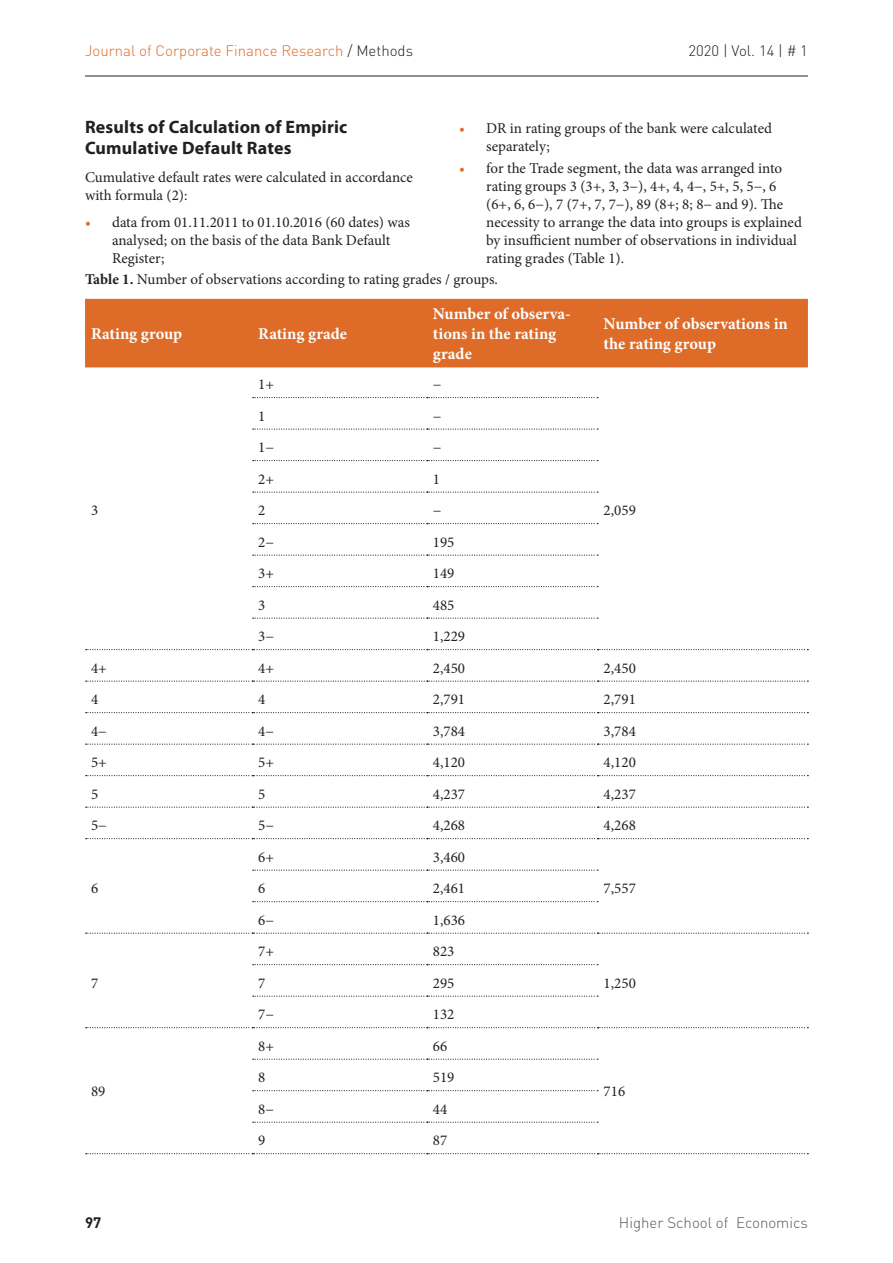
<style>
.page{position:relative;width:893px;height:1263px;background:#fff}
.page>*{position:absolute;margin:0;border:0;box-sizing:border-box;transform-origin:0 0}
.Подподзаголовок{font:700 18px/21.6px "Myriad Pro";letter-spacing:.01em;color:#231f20}
.ТАБЛИЦА_ЗАГ{font:700 16.5px/19.8px "Minion Pro";color:#fff}
.Текст_ENG{font:15px/18px "Minion Pro";color:#231f20}
.Название_таблицы{font:15px "Minion Pro";color:#231f20}
.t1{font:300 15px "DIN Pro";color:#de6b27}
.t2{font:300 15px "DIN Pro";color:#57585a}
.t3{font:300 15px "DIN Pro";color:#231f20}
.t4{font:700 15px "DIN Pro";color:#231f20}
.s1{color:#231f20}
.s2{color:#de6b27}
.s3{font-weight:700}
</style>
<div class="page">
<hr style="left:85px;top:76px;width:723px;height:1px;background:#231f20">
<div style="left:85px;top:299px;width:723px;height:68px;background:#de6b27"></div>
<svg style="left:253px;top:397px;width:345px;height:1px"></svg>
<svg style="left:253px;top:428px;width:345px;height:2px"></svg>
<svg style="left:253px;top:460px;width:345px;height:1px"></svg>
<svg style="left:253px;top:491px;width:345px;height:2px"></svg>
<svg style="left:253px;top:523px;width:345px;height:1px"></svg>
<svg style="left:253px;top:554px;width:345px;height:2px"></svg>
<svg style="left:253px;top:586px;width:345px;height:1px"></svg>
<svg style="left:253px;top:617px;width:345px;height:2px"></svg>
<svg style="left:86px;top:649px;width:722px;height:1px"></svg>
<svg style="left:86px;top:680px;width:722px;height:2px"></svg>
<svg style="left:86px;top:712px;width:722px;height:1px"></svg>
<svg style="left:86px;top:743px;width:722px;height:2px"></svg>
<svg style="left:86px;top:775px;width:722px;height:1px"></svg>
<svg style="left:86px;top:806px;width:722px;height:2px"></svg>
<svg style="left:86px;top:838px;width:722px;height:1px"></svg>
<svg style="left:253px;top:869px;width:345px;height:2px"></svg>
<svg style="left:253px;top:901px;width:345px;height:1px"></svg>
<svg style="left:86px;top:932px;width:722px;height:2px"></svg>
<svg style="left:253px;top:964px;width:345px;height:1px"></svg>
<svg style="left:253px;top:995px;width:345px;height:2px"></svg>
<svg style="left:86px;top:1027px;width:722px;height:1px"></svg>
<svg style="left:253px;top:1058px;width:345px;height:2px"></svg>
<svg style="left:253px;top:1090px;width:345px;height:1px"></svg>
<svg style="left:253px;top:1121px;width:345px;height:2px"></svg>
<svg style="left:86px;top:1153px;width:722px;height:1px"></svg>
<p class="t1" style="left:85px;top:40px;width:330px">Journal of Corporate Finance Research <span class="s1">/ Methods</span></p>
<p class="t3" style="left:688px;top:40px;width:121px">2020 | Vol. 14 | # 1</p>
<p class="Подподзаголовок" style="left:85px;top:115px;width:264px">Results of Calculation of Empiric<br>Cumulative Default Rates</p>
<p class="Текст_ENG" style="left:85px;top:168px;width:329px">Cumulative default rates were calculated in accordance with formula (2):</p>
<p class="Текст_ENG" style="left:112px;top:213px;width:299px;text-indent:-27px"><span class="s2">•</span> data from 01.11.2011 to 01.10.2016 (60 dates) was analysed; on the basis of the data Bank Default<br>Register;</p>
<p class="Текст_ENG" style="left:486px;top:119px;width:287px;text-indent:-27px"><span class="s2">•</span> DR in rating groups of the bank were calculated separately;</p>
<p class="Текст_ENG" style="left:486px;top:159px;width:317px;text-indent:-27px"><span class="s2">•</span> for the Trade segment, the data was arranged into rating groups 3 (3+, 3, 3−), 4+, 4, 4−, 5+, 5, 5−, 6 (6+, 6, 6−), 7 (7+, 7, 7−), 89 (8+; 8; 8− and 9). The necessity to arrange the data into groups is explained by insufficient number of observations in individual rating grades (Table 1).</p>
<p class="Название_таблицы" style="left:85px;top:269px;width:414px"><span class="s3">Table 1.</span> Number of observations according to rating grades / groups.</p>
<p class="ТАБЛИЦА_ЗАГ" style="left:91px;top:324px;width:93px">Rating group</p>
<p class="ТАБЛИЦА_ЗАГ" style="left:258px;top:324px;width:90px">Rating grade</p>
<p class="ТАБЛИЦА_ЗАГ" style="left:433px;top:304px;width:139px">Number of observa&shy;tions in the rating grade</p>
<p class="ТАБЛИЦА_ЗАГ" style="left:604px;top:314px;width:186px">Number of observations in the rating group</p>
<p class="Текст_ENG" style="left:91px;top:501px;width:9px">3</p>
<p class="Текст_ENG" style="left:258px;top:375px;width:17px">1+</p>
<p class="Текст_ENG" style="left:433px;top:375px;width:10px">−</p>
<p class="Текст_ENG" style="left:258px;top:407px;width:9px">1</p>
<p class="Текст_ENG" style="left:433px;top:407px;width:10px">−</p>
<p class="Текст_ENG" style="left:258px;top:438px;width:17px">1−</p>
<p class="Текст_ENG" style="left:433px;top:438px;width:10px">−</p>
<p class="Текст_ENG" style="left:258px;top:470px;width:17px">2+</p>
<p class="Текст_ENG" style="left:433px;top:470px;width:9px">1</p>
<p class="Текст_ENG" style="left:258px;top:501px;width:9px">2</p>
<p class="Текст_ENG" style="left:433px;top:501px;width:10px">−</p>
<p class="Текст_ENG" style="left:258px;top:533px;width:17px">2−</p>
<p class="Текст_ENG" style="left:433px;top:533px;width:23px">195</p>
<p class="Текст_ENG" style="left:258px;top:564px;width:17px">3+</p>
<p class="Текст_ENG" style="left:433px;top:564px;width:23px">149</p>
<p class="Текст_ENG" style="left:258px;top:596px;width:9px">3</p>
<p class="Текст_ENG" style="left:433px;top:596px;width:23px">485</p>
<p class="Текст_ENG" style="left:258px;top:627px;width:17px">3−</p>
<p class="Текст_ENG" style="left:433px;top:627px;width:34px">1,229</p>
<p class="Текст_ENG" style="left:604px;top:501px;width:34px">2,059</p>
<p class="Текст_ENG" style="left:91px;top:659px;width:17px">4+</p>
<p class="Текст_ENG" style="left:258px;top:659px;width:17px">4+</p>
<p class="Текст_ENG" style="left:433px;top:659px;width:34px">2,450</p>
<p class="Текст_ENG" style="left:604px;top:659px;width:34px">2,450</p>
<p class="Текст_ENG" style="left:91px;top:690px;width:9px">4</p>
<p class="Текст_ENG" style="left:258px;top:690px;width:9px">4</p>
<p class="Текст_ENG" style="left:433px;top:690px;width:34px">2,791</p>
<p class="Текст_ENG" style="left:604px;top:690px;width:34px">2,791</p>
<p class="Текст_ENG" style="left:91px;top:722px;width:17px">4−</p>
<p class="Текст_ENG" style="left:258px;top:722px;width:17px">4−</p>
<p class="Текст_ENG" style="left:433px;top:722px;width:34px">3,784</p>
<p class="Текст_ENG" style="left:604px;top:722px;width:34px">3,784</p>
<p class="Текст_ENG" style="left:91px;top:753px;width:17px">5+</p>
<p class="Текст_ENG" style="left:258px;top:753px;width:17px">5+</p>
<p class="Текст_ENG" style="left:433px;top:753px;width:34px">4,120</p>
<p class="Текст_ENG" style="left:604px;top:753px;width:34px">4,120</p>
<p class="Текст_ENG" style="left:91px;top:785px;width:9px">5</p>
<p class="Текст_ENG" style="left:258px;top:785px;width:9px">5</p>
<p class="Текст_ENG" style="left:433px;top:785px;width:34px">4,237</p>
<p class="Текст_ENG" style="left:604px;top:785px;width:34px">4,237</p>
<p class="Текст_ENG" style="left:91px;top:816px;width:17px">5−</p>
<p class="Текст_ENG" style="left:258px;top:816px;width:17px">5−</p>
<p class="Текст_ENG" style="left:433px;top:816px;width:34px">4,268</p>
<p class="Текст_ENG" style="left:604px;top:816px;width:34px">4,268</p>
<p class="Текст_ENG" style="left:91px;top:879px;width:9px">6</p>
<p class="Текст_ENG" style="left:91px;top:974px;width:9px">7</p>
<p class="Текст_ENG" style="left:91px;top:1082px;width:16px">89</p>
<p class="Текст_ENG" style="left:258px;top:848px;width:17px">6+</p>
<p class="Текст_ENG" style="left:433px;top:848px;width:34px">3,460</p>
<p class="Текст_ENG" style="left:258px;top:879px;width:9px">6</p>
<p class="Текст_ENG" style="left:433px;top:879px;width:34px">2,461</p>
<p class="Текст_ENG" style="left:604px;top:879px;width:34px">7,557</p>
<p class="Текст_ENG" style="left:258px;top:911px;width:17px">6−</p>
<p class="Текст_ENG" style="left:433px;top:911px;width:34px">1,636</p>
<p class="Текст_ENG" style="left:258px;top:942px;width:17px">7+</p>
<p class="Текст_ENG" style="left:433px;top:942px;width:23px">823</p>
<p class="Текст_ENG" style="left:258px;top:974px;width:9px">7</p>
<p class="Текст_ENG" style="left:433px;top:974px;width:23px">295</p>
<p class="Текст_ENG" style="left:604px;top:974px;width:34px">1,250</p>
<p class="Текст_ENG" style="left:258px;top:1005px;width:17px">7−</p>
<p class="Текст_ENG" style="left:433px;top:1005px;width:23px">132</p>
<p class="Текст_ENG" style="left:258px;top:1037px;width:17px">8+</p>
<p class="Текст_ENG" style="left:433px;top:1037px;width:16px">66</p>
<p class="Текст_ENG" style="left:258px;top:1068px;width:9px">8</p>
<p class="Текст_ENG" style="left:433px;top:1068px;width:23px">519</p>
<p class="Текст_ENG" style="left:258px;top:1100px;width:17px">8−</p>
<p class="Текст_ENG" style="left:433px;top:1100px;width:16px">44</p>
<p class="Текст_ENG" style="left:258px;top:1131px;width:9px">9</p>
<p class="Текст_ENG" style="left:433px;top:1131px;width:16px">87</p>
<p class="Текст_ENG" style="left:604px;top:1082px;width:23px">716</p>
<p class="t4" style="left:85px;top:1212px;width:18px">97</p>
<p class="t2" style="left:619px;top:1212px;width:190px">Higher School of Economics</p>
</div>
